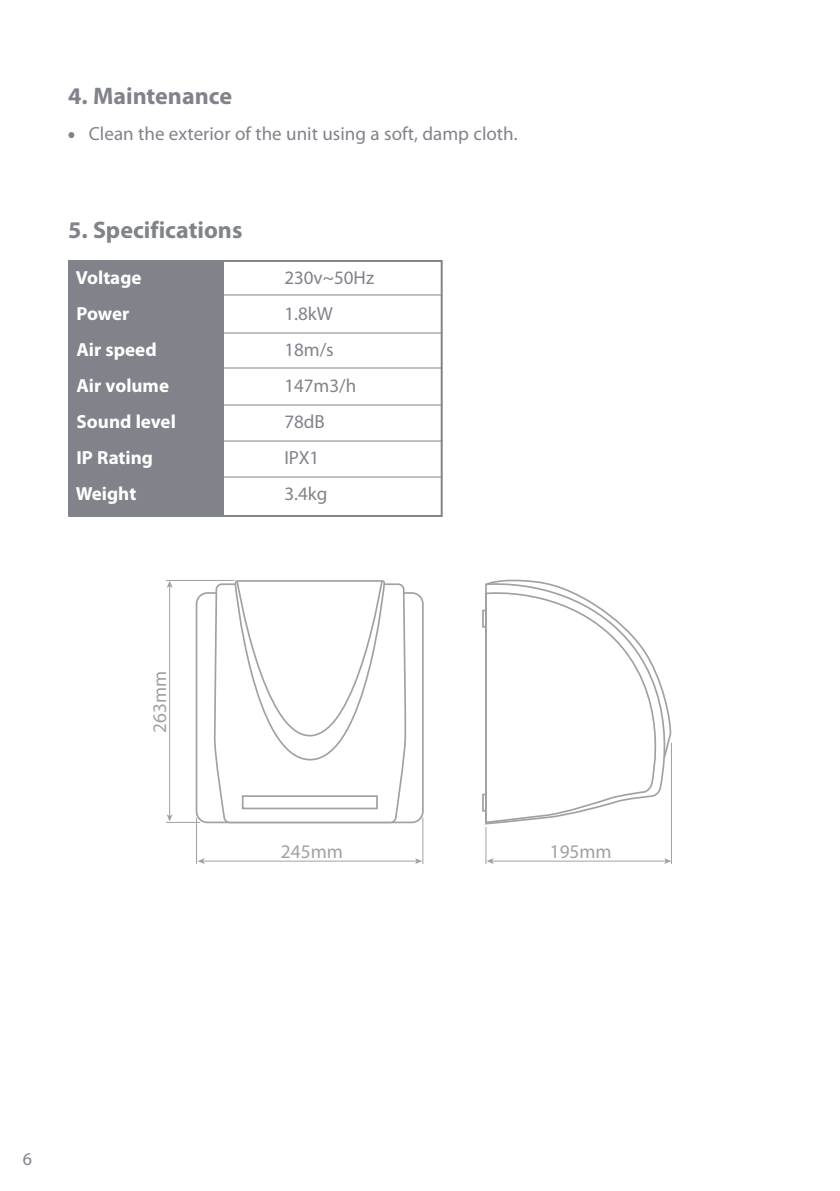
<style>
.page{position:relative;width:840px;height:1191px;background:#fff}
.page>*{position:absolute;margin:0;border:0;box-sizing:border-box;transform-origin:0 0}
.t1{font:700 24px "Myriad Pro";color:#80838a}
.t2{font:19.2px "Myriad Pro";color:#a1a1a5}
.t3{font:19px "Myriad Pro";color:#80838a}
.t4{font:700 19px "Myriad Pro";color:#fff}
.t5{font:18px "Myriad Pro";color:#80838a}
.s1{font-weight:700}
</style>
<div class="page">
<div style="left:68px;top:260px;width:374px;height:257px;border:2px solid #80838a"></div>
<div style="left:68px;top:261px;width:156px;height:254px;background:#80838a"></div>
<hr style="left:68px;top:294px;width:374px;height:1px;background:#80838a">
<hr style="left:68px;top:332px;width:374px;height:1px;background:#80838a">
<hr style="left:68px;top:367px;width:374px;height:1px;background:#80838a">
<hr style="left:68px;top:404px;width:374px;height:1px;background:#80838a">
<hr style="left:68px;top:440px;width:374px;height:1px;background:#80838a">
<hr style="left:68px;top:476px;width:373px;height:1px;background:#80838a">
<svg style="left:484px;top:729px;width:188px;height:96px"></svg>
<svg style="left:484px;top:579px;width:187px;height:180px"></svg>
<div style="left:482px;top:609px;width:4px;height:18px;border:2px solid #a1a1a5"></div>
<div style="left:482px;top:793px;width:4px;height:18px;border:2px solid #a1a1a5"></div>
<div style="left:195px;top:592px;width:228px;height:231px;border:2px solid #a1a1a5;border-radius:11px"></div>
<svg style="left:213px;top:583px;width:194px;height:241px"></svg>
<div style="left:242px;top:795px;width:135px;height:14px;border:2px solid #a1a1a5"></div>
<svg style="left:234px;top:580px;width:152px;height:181px"></svg>
<hr style="left:169px;top:586px;width:1px;height:230px;background:#a1a1a5">
<svg style="left:167px;top:814px;width:5px;height:7px"></svg>
<svg style="left:167px;top:581px;width:5px;height:7px"></svg>
<hr style="left:166px;top:580px;width:68px;height:1px;background:#a1a1a5">
<hr style="left:166px;top:822px;width:34px;height:1px;background:#a1a1a5">
<hr style="left:196px;top:817px;width:1px;height:47px;background:#a1a1a5">
<hr style="left:422px;top:817px;width:1px;height:47px;background:#a1a1a5">
<hr style="left:202px;top:860px;width:215px;height:1px;background:#a1a1a5">
<svg style="left:415px;top:858px;width:7px;height:6px"></svg>
<svg style="left:198px;top:858px;width:7px;height:6px"></svg>
<hr style="left:485px;top:827px;width:1px;height:37px;background:#a1a1a5">
<hr style="left:670px;top:743px;width:1px;height:121px;background:#a1a1a5">
<hr style="left:491px;top:860px;width:175px;height:1px;background:#a1a1a5">
<svg style="left:663px;top:858px;width:8px;height:6px"></svg>
<svg style="left:486px;top:858px;width:7px;height:6px"></svg>
<p class="t1" style="left:68px;top:87px;width:165px">4. Maintenance</p>
<p class="t3" style="left:68px;top:127px;width:451px"><span class="s1">•</span> Clean the exterior of the unit using a soft, damp cloth.</p>
<p class="t1" style="left:68px;top:220px;width:176px">5. Specifications</p>
<p class="t4" style="left:76px;top:270px;width:67px">Voltage</p>
<p class="t3" style="left:284px;top:270px;width:91px">230v~50Hz</p>
<p class="t4" style="left:76px;top:306px;width:54px">Power</p>
<p class="t3" style="left:284px;top:306px;width:50px">1.8kW</p>
<p class="t4" style="left:76px;top:342px;width:82px">Air speed</p>
<p class="t3" style="left:284px;top:342px;width:51px">18m/s</p>
<p class="t4" style="left:76px;top:378px;width:94px">Air volume</p>
<p class="t3" style="left:284px;top:378px;width:73px">147m3/h</p>
<p class="t4" style="left:76px;top:414px;width:101px">Sound level</p>
<p class="t3" style="left:284px;top:414px;width:42px">78dB</p>
<p class="t4" style="left:76px;top:450px;width:78px">IP Rating</p>
<p class="t3" style="left:284px;top:450px;width:36px">IPX1</p>
<p class="t4" style="left:76px;top:486px;width:62px">Weight</p>
<p class="t3" style="left:284px;top:486px;width:44px">3.4kg</p>
<p class="t2" style="left:152px;top:732px;width:63px;rotate:-90deg">263mm</p>
<p class="t2" style="left:281px;top:844px;width:63px">245mm</p>
<p class="t2" style="left:549px;top:844px;width:63px">195mm</p>
<p class="t5" style="left:23px;top:1152px;width:11px">6</p>
</div>
